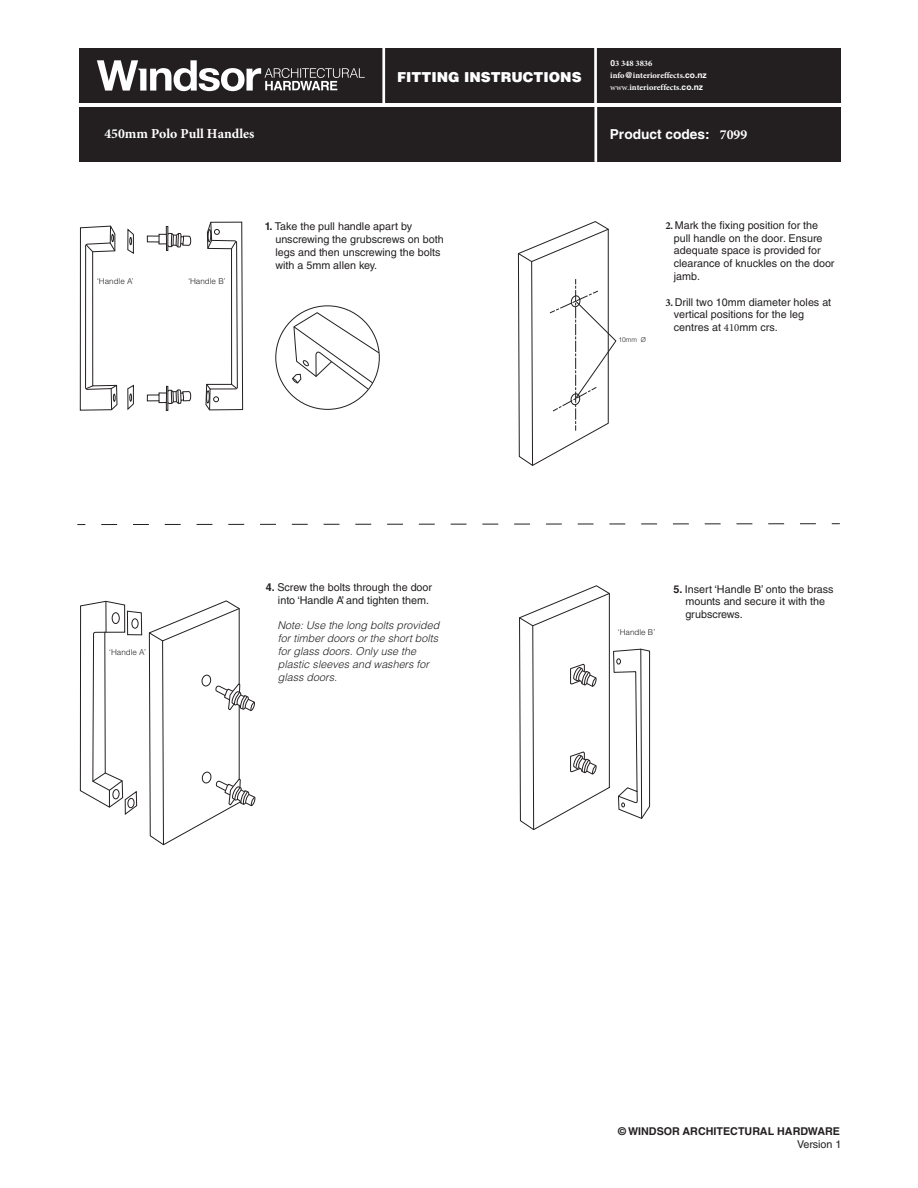
<style>
.page{position:relative;width:918px;height:1188px;background:#fff}
.page>*{position:absolute;margin:0;border:0;box-sizing:border-box;transform-origin:0 0}
.t1{font:700 13.8px "Minion Pro";color:#fff}
.t2{font:900 13.8px "Helvetica LT Std";color:#fff}
.t3{font:700 13.8px "Helvetica LT Std";color:#fff}
.t4{font:10.8px/12.9px "Helvetica LT Std";color:#231f20}
.t5{font:italic 300 10.8px/12.9px "Helvetica LT Std";color:#231f20}
.t6{font:700 10.8px "Helvetica LT Std";color:#231f20}
.t7{font:700 8.4px/12px "Minion Pro";color:#fff}
.t8{font:300 8.1px "Helvetica LT Std";color:#231f20}
.t9{font:300 6.75px "Helvetica LT Std";color:#231f20}
.s1{font-family:"Helvetica LT Std"}
.s2{font-weight:400}
.s3{font-family:"Minion Pro"}
.s4{font-weight:700}
.s5{font-family:"Minion Pro";font-weight:700}
</style>
<div class="page">
<div style="left:79px;top:48px;width:762px;height:55px;background:#231f20"></div>
<div style="left:79px;top:107px;width:762px;height:55px;background:#231f20"></div>
<hr style="left:382px;top:46px;width:3px;height:58px;background:#fff">
<hr style="left:594px;top:46px;width:3px;height:58px;background:#fff">
<hr style="left:594px;top:104px;width:3px;height:58px;background:#fff">
<svg style="left:97px;top:60px;width:268px;height:31px"></svg>
<svg style="left:77px;top:221px;width:739px;height:625px"></svg>
<p class="t1" style="left:104px;top:126px;width:152px">450mm Polo Pull Handles</p>
<p class="t2" style="left:397px;top:69px;width:186px">FITTING INSTRUCTIONS</p>
<p class="t7" style="left:610px;top:57px;width:98px"><span class="s1">0</span>3 348 3836 info<span class="s1">@</span>interioreffects<span class="s1">.co.nz </span><span class="s2">www.</span>interioreffects.<span class="s1">co.nz</span></p>
<p class="t3" style="left:610px;top:126px;width:139px">Product codes: <span class="s3">7099</span></p>
<p class="t8" style="left:97px;top:277px;width:38px">‘Handle A’</p>
<p class="t8" style="left:188px;top:277px;width:39px">‘Handle B’</p>
<p class="t4" style="left:275px;top:220px;width:170px;text-indent:-11px"><span class="s4">1.</span> Take the pull handle apart by unscrewing the grubscrews on both legs and then unscrewing the bolts with a 5mm allen key.</p>
<p class="t4" style="left:674px;top:220px;width:162px;text-indent:-8px"><span class="s5">2.</span> Mark the fixing position for the pull handle on the door. Ensure adequate space is provided for clearance of knuckles on the door jamb.</p>
<p class="t4" style="left:674px;top:296px;width:159px;text-indent:-8px"><span class="s5">3.</span> Drill two 10mm diameter holes at vertical positions for the leg centres at <span class="s3">410</span>mm crs.</p>
<p class="t9" style="left:619px;top:336px;width:29px">10mm Ø</p>
<p class="t8" style="left:109px;top:648px;width:38px">‘Handle A’</p>
<p class="t4" style="left:266px;top:581px;width:168px;text-align:right"><span class="s4">4.</span> Screw the bolts through the door into ‘Handle A’ and tighten them.</p>
<p class="t5" style="left:278px;top:620px;width:163px">Note: Use the long bolts provided for timber doors or the short bolts for glass doors. Only use the plastic sleeves and washers for glass doors.</p>
<p class="t8" style="left:618px;top:627px;width:39px">‘Handle B’</p>
<p class="t4" style="left:685px;top:583px;width:150px;text-indent:-12px"><span class="s4">5.</span> Insert ‘Handle B’ onto the brass mounts and secure it with the grubscrews.</p>
<p class="t6" style="left:618px;top:1125px;width:224px">© WINDSOR ARCHITECTURAL HARDWARE</p>
<p class="t4" style="left:797px;top:1139px;width:46px">Version 1</p>
</div>
